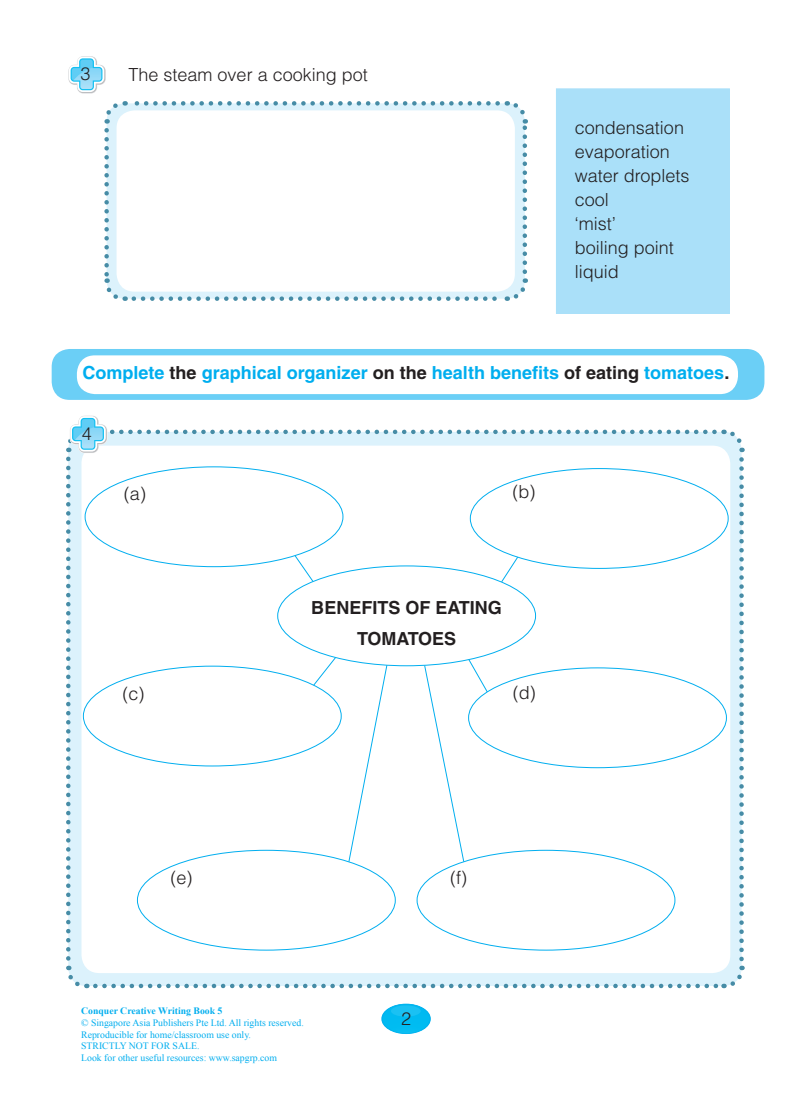
<style>
.page{position:relative;width:811px;height:1108px;background:#fff}
.page>*{position:absolute;margin:0;border:0;box-sizing:border-box;transform-origin:0 0}
.Light{font:300 18px "Helvetica";color:#231f20}
.frame_text{font:700 18px "Helvetica";color:#00aeef}
.Light-2{font:700 18px "Helvetica";color:#231f20}
.t1{font:9.75px/11.7px "Times New Roman";color:#00aeef}
.t2{font:700 9.75px "Times New Roman";color:#00aeef}
.s1{color:#231f20}
</style>
<div class="page">
<svg style="left:378px;top:1001px;width:55px;height:34px"></svg>
<svg style="left:381px;top:1003px;width:49px;height:30px"></svg>
<div style="left:390px;top:1005px;width:30px;height:11px;background:#1ac1f3;border-radius:50%"></div>
<svg style="left:68px;top:56px;width:38px;height:38px"></svg>
<svg style="left:104px;top:130px;width:22px;height:171px"></svg>
<svg style="left:134px;top:278px;width:394px;height:23px"></svg>
<svg style="left:506px;top:101px;width:22px;height:171px"></svg>
<svg style="left:104px;top:101px;width:393px;height:23px;background:#c7e1ec"></svg>
<div style="left:116px;top:110px;width:398px;height:181px;background:#fff;border-radius:18px"></div>
<div style="left:556px;top:89px;width:173px;height:224px;background:#aae0f9"></div>
<div style="left:52px;top:349px;width:712px;height:51px;background:#6bcff6;border-radius:18px"></div>
<div style="left:77px;top:355px;width:660px;height:39px;background:#fff;border-radius:18px"></div>
<svg style="left:66px;top:415px;width:679px;height:574px"></svg>
<p class="Light" style="left:80px;top:63px;width:12px">3</p>
<p class="Light" style="left:128px;top:63px;width:241px">The steam over a cooking pot</p>
<p class="Light" style="left:574px;top:117px;width:111px">condensation</p>
<p class="Light" style="left:574px;top:141px;width:97px">evaporation</p>
<p class="Light" style="left:574px;top:165px;width:116px">water droplets</p>
<p class="Light" style="left:574px;top:189px;width:36px">cool</p>
<p class="Light" style="left:574px;top:213px;width:42px">‘mist’</p>
<p class="Light" style="left:574px;top:237px;width:101px">boiling point</p>
<p class="Light" style="left:574px;top:261px;width:45px">liquid</p>
<p class="frame_text" style="left:82px;top:361px;width:648px">Complete <span class="s1">the</span> graphical organizer <span class="s1">on the</span> health benefits <span class="s1">of eating</span> tomatoes<span class="s1">.</span></p>
<p class="Light" style="left:82px;top:422px;width:12px">4</p>
<p class="Light" style="left:124px;top:482px;width:23px">(a)</p>
<p class="Light" style="left:512px;top:480px;width:24px">(b)</p>
<p class="Light-2" style="left:311px;top:596px;width:71px">BENEFITS</p>
<p class="Light-2" style="left:405px;top:596px;width:54px">OF EATING</p>
<p class="Light-2" style="left:357px;top:628px;width:14px">TOMATO</p>
<p class="Light-2" style="left:432px;top:628px;width:24px">ES</p>
<p class="Light" style="left:122px;top:682px;width:23px">(c)</p>
<p class="Light" style="left:512px;top:681px;width:24px">(d)</p>
<p class="Light" style="left:170px;top:866px;width:23px">(e)</p>
<p class="Light" style="left:450px;top:866px;width:18px">(f)</p>
<p class="t2" style="left:81px;top:1003px;width:143px">Conquer Creative Writing Book 5</p>
<p class="t1" style="left:81px;top:1016px;width:224px">© Singapore Asia Publishers Pte Ltd. All rights reserved.<br>Reproducible for home/classroom use only.<br>STRICTLY NOT FOR SALE.<br>Look for other useful resources: www.sapgrp.com</p>
</div>
